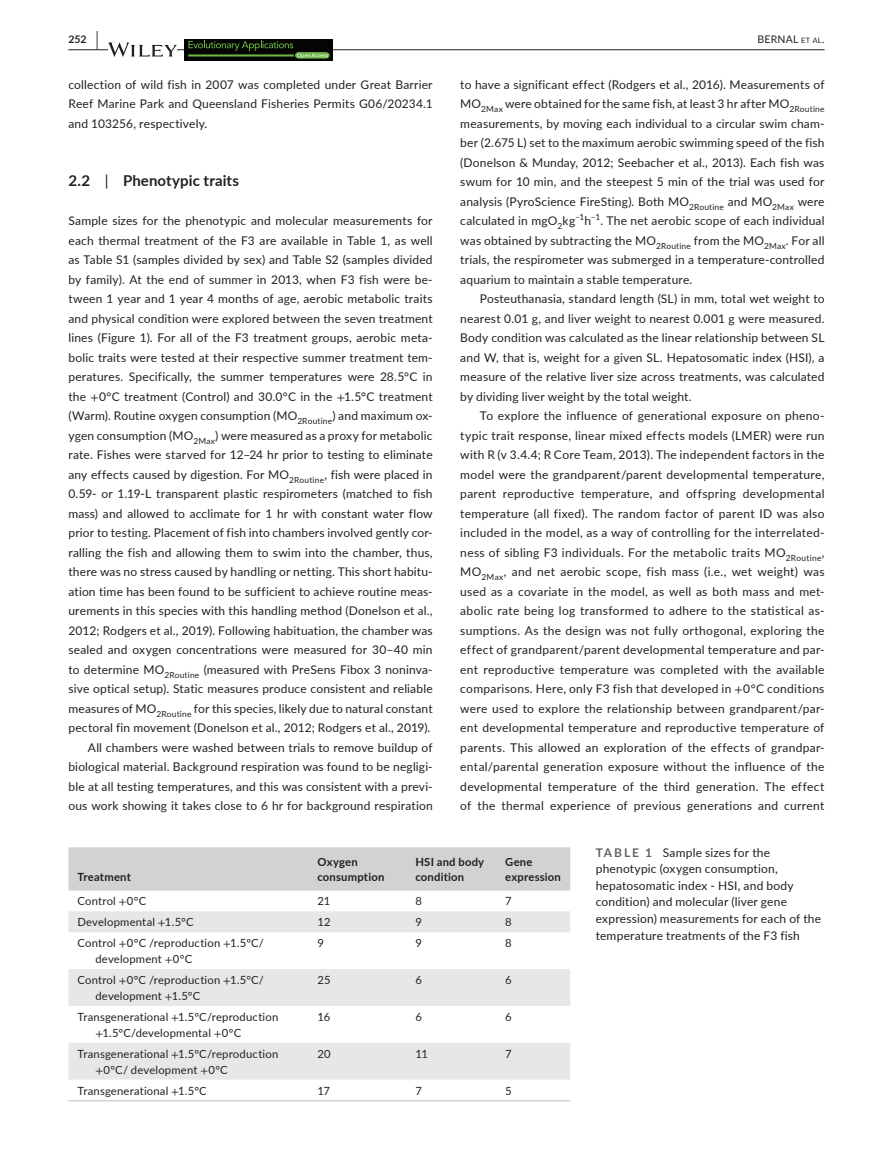
<style>
.page{position:relative;width:893px;height:1174px;background:#fff}
.page>*{position:absolute;margin:0;border:0;box-sizing:border-box;transform-origin:0 0}
.t1{font:700 15px "Lato";letter-spacing:.01em;color:#231f20}
.t2{font:12px/19.5px "Lato";letter-spacing:.015em;color:#231f20;text-align:justify}
.t3{font:11.25px/15.8px "Lato";letter-spacing:.015em;color:#231f20}
.t4{font:700 11.25px/15.8px "Lato";letter-spacing:.02em;color:#231f20}
.t5{font:10.5px "Lato";letter-spacing:.02em;color:#231f20}
.t6{font:700 10.5px "Lato";color:#231f20}
.t7{font:8.4px "Lato";color:#231f20}
.s1{font-size:19.5px}
.s2{font-size:7.35px}
.s3{font-weight:400}
.s4{font-family:"STIX"}
.s5{font-weight:700;color:#636366}
</style>
<div class="page">
<hr style="left:68px;top:49px;width:756px;height:1px;background:#231f20">
<svg style="left:108px;top:42px;width:69px;height:15px"></svg>
<div style="left:185px;top:39px;width:148px;height:21px;background:#040503"></div>
<svg style="left:188px;top:41px;width:142px;height:18px"></svg>
<div style="left:68px;top:847px;width:502px;height:43px;background:#d1d2d4"></div>
<svg style="left:68px;top:911px;width:502px;height:168px;fill:#e6e7e9"></svg>
<hr style="left:68px;top:1100px;width:240px;height:1px;background:#d1d2d4">
<hr style="left:308px;top:1100px;width:98px;height:1px;background:#d1d2d4">
<hr style="left:406px;top:1100px;width:90px;height:1px;background:#d1d2d4">
<hr style="left:496px;top:1100px;width:74px;height:1px;background:#d1d2d4">
<p class="t6" style="left:68px;top:31px;width:31px">252 <span class="s1">|</span></p>
<p class="t5" style="left:758px;top:31px;width:68px">BERNAL <span class="s2">et al</span>.</p>
<p class="t2" style="left:68px;top:74px;width:366px">collection of wild fish in 2007 was completed under Great Barrier Reef Marine Park and Queensland Fisheries Permits G06/20234.1 and 103256, respectively.</p>
<p class="t2" style="left:460px;top:74px;width:366px">to have a significant effect (Rodgers et al., 2016). Measurements of MO<sub>2Max</sub> were obtained for the same fish, at least 3 hr after MO<sub>2Routine </sub>measurements, by moving each individual to a circular swim cham&shy;ber (2.675 L) set to the maximum aerobic swimming speed of the fish (Donelson &amp; Munday, 2012; Seebacher et al., 2013). Each fish was swum for 10 min, and the steepest 5 min of the trial was used for analysis (PyroScience FireSting). Both MO<sub>2Routine</sub> and MO<sub>2Max</sub> were calculated in mgO<sub>2</sub>kg</p>
<p class="t1" style="left:68px;top:170px;width:172px">2.2 <span class="s3">|</span> Phenotypic traits</p>
<p class="t2" style="left:68px;top:210px;width:366px;text-align:right">Sample sizes for the phenotypic and molecular measurements for each thermal treatment of the F3 are available in Table 1, as well as Table S1 (samples divided by sex) and Table S2 (samples divided by family). At the end of summer in 2013, when F3 fish were be&shy;tween 1 year and 1 year 4 months of age, aerobic metabolic traits and physical condition were explored between the seven treatment lines (Figure 1). For all of the F3 treatment groups, aerobic meta&shy;bolic traits were tested at their respective summer treatment tem&shy;peratures. Specifically, the summer temperatures were 28.5°C in the <span class="s4">+</span>0°C treatment (Control) and 30.0°C in the <span class="s4">+</span>1.5°C treatment (Warm). Routine oxygen consumption (MO<sub>2Routine</sub>) and maximum ox&shy;ygen consumption (MO<sub>2Max</sub>) were measured as a proxy for metabolic rate. Fishes were starved for 12–24 hr prior to testing to eliminate any effects caused by digestion. For MO<sub>2Routine</sub>, fish were placed in 0.59- or 1.19-L transparent plastic respirometers (matched to fish mass) and allowed to acclimate for 1 hr with constant water flow prior to testing. Placement of fish into chambers involved gently cor&shy;ralling the fish and allowing them to swim into the chamber, thus, there was no stress caused by handling or netting. This short habitu&shy;ation time has been found to be sufficient to achieve routine meas&shy;urements in this species with this handling method (Donelson et al., 2012; Rodgers et al., 2019). Following habituation, the chamber was sealed and oxygen concentrations were measured for 30–40 min to determine MO<sub>2Routine</sub> (measured with PreSens Fibox 3 noninva&shy;sive optical setup). Static measures produce consistent and reliable measures of MO<sub>2Routine</sub> for this species, likely due to natural constant pectoral fin movement (Donelson et al., 2012; Rodgers et al., 2019).<br>All chambers were washed between trials to remove buildup of biological material. Background respiration was found to be negligi&shy;ble at all testing temperatures, and this was consistent with a previ&shy;ous work showing it takes close to 6 hr for background respiration</p>
<p class="t7" style="left:575px;top:211px;width:11px">−1</p>
<p class="t2" style="left:584px;top:210px;width:8px">h</p>
<p class="t7" style="left:591px;top:211px;width:11px">−1</p>
<p class="t2" style="left:460px;top:210px;width:366px;text-indent:140px">. The net aerobic scope of each individual was obtained by subtracting the MO<sub>2Routine</sub> from the MO<sub>2Max</sub>. For all trials, the respirometer was submerged in a temperature-controlled aquarium to maintain a stable temperature.</p>
<p class="t2" style="left:460px;top:288px;width:366px;text-indent:20px">Posteuthanasia, standard length (SL) in mm, total wet weight to nearest 0.01 g, and liver weight to nearest 0.001 g were measured.<br>Body condition was calculated as the linear relationship between SL and W, that is, weight for a given SL. Hepatosomatic index (HSI), a measure of the relative liver size across treatments, was calculated by dividing liver weight by the total weight.</p>
<p class="t2" style="left:460px;top:405px;width:366px;text-indent:20px">To explore the influence of generational exposure on pheno&shy;typic trait response, linear mixed effects models (LMER) were run with R (v 3.4.4; R Core Team, 2013). The independent factors in the model were the grandparent/parent developmental temperature, parent reproductive temperature, and offspring developmental temperature (all fixed). The random factor of parent ID was also included in the model, as a way of controlling for the interrelated&shy;ness of sibling F3 individuals. For the metabolic traits MO<sub>2Routine</sub>, MO<sub>2Max</sub>, and net aerobic scope, fish mass (i.e., wet weight) was used as a covariate in the model, as well as both mass and met&shy;abolic rate being log transformed to adhere to the statistical as&shy;sumptions. As the design was not fully orthogonal, exploring the effect of grandparent/parent developmental temperature and par&shy;ent reproductive temperature was completed with the available comparisons. Here, only F3 fish that developed in <span class="s4">+</span>0°C conditions were used to explore the relationship between grandparent/par&shy;ent developmental temperature and reproductive temperature of parents. This allowed an exploration of the effects of grandpar&shy;ental/parental generation exposure without the influence of the developmental temperature of the third generation. The effect of the thermal experience of previous generations and current</p>
<p class="t4" style="left:77px;top:869px;width:55px">Treatment</p>
<p class="t4" style="left:317px;top:853px;width:68px">Oxygen consumption</p>
<p class="t4" style="left:415px;top:853px;width:70px">HSI and body condition</p>
<p class="t4" style="left:505px;top:853px;width:57px">Gene expression</p>
<p class="t3" style="left:77px;top:892px;width:70px">Control <span class="s4">+</span>0°C</p>
<p class="t3" style="left:317px;top:892px;width:14px">21</p>
<p class="t3" style="left:415px;top:892px;width:8px">8</p>
<p class="t3" style="left:505px;top:892px;width:8px">7</p>
<p class="t3" style="left:77px;top:914px;width:118px">Developmental <span class="s4">+</span>1.5°C</p>
<p class="t3" style="left:317px;top:914px;width:15px">12</p>
<p class="t3" style="left:415px;top:914px;width:8px">9</p>
<p class="t3" style="left:505px;top:914px;width:8px">8</p>
<p class="t3" style="left:95px;top:935px;width:170px;text-indent:-18px">Control <span class="s4">+</span>0°C /reproduction <span class="s4">+</span>1.5°C/ development <span class="s4">+</span>0°C</p>
<p class="t3" style="left:317px;top:935px;width:8px">9</p>
<p class="t3" style="left:415px;top:935px;width:8px">9</p>
<p class="t3" style="left:505px;top:935px;width:8px">8</p>
<p class="t3" style="left:95px;top:971px;width:170px;text-indent:-18px">Control <span class="s4">+</span>0°C /reproduction <span class="s4">+</span>1.5°C/ development <span class="s4">+</span>1.5°C</p>
<p class="t3" style="left:317px;top:971px;width:15px">25</p>
<p class="t3" style="left:415px;top:971px;width:8px">6</p>
<p class="t3" style="left:505px;top:971px;width:8px">6</p>
<p class="t3" style="left:95px;top:1008px;width:184px;text-indent:-18px">Transgenerational <span class="s4">+</span>1.5°C/reproduction <span class="s4">+</span>1.5°C/developmental <span class="s4">+</span>0°C</p>
<p class="t3" style="left:317px;top:1008px;width:14px">16</p>
<p class="t3" style="left:415px;top:1008px;width:8px">6</p>
<p class="t3" style="left:505px;top:1008px;width:8px">6</p>
<p class="t3" style="left:95px;top:1045px;width:184px;text-indent:-18px">Transgenerational <span class="s4">+</span>1.5°C/reproduction <span class="s4">+</span>0°C/ development <span class="s4">+</span>0°C</p>
<p class="t3" style="left:317px;top:1045px;width:15px">20</p>
<p class="t3" style="left:415px;top:1045px;width:14px">11</p>
<p class="t3" style="left:505px;top:1045px;width:8px">7</p>
<p class="t3" style="left:77px;top:1082px;width:131px">Transgenerational <span class="s4">+</span>1.5°C</p>
<p class="t3" style="left:317px;top:1082px;width:14px">17</p>
<p class="t3" style="left:415px;top:1082px;width:8px">7</p>
<p class="t3" style="left:505px;top:1082px;width:8px">5</p>
<p class="t2" style="left:596px;top:844px;width:227px;line-height:16.5px;text-align:left"><span class="s5">TABLE 1</span> Sample sizes for the phenotypic (oxygen consumption, hepatosomatic index - HSI, and body condition) and molecular (liver gene expression) measurements for each of the temperature treatments of the F3 fish</p>
</div>
